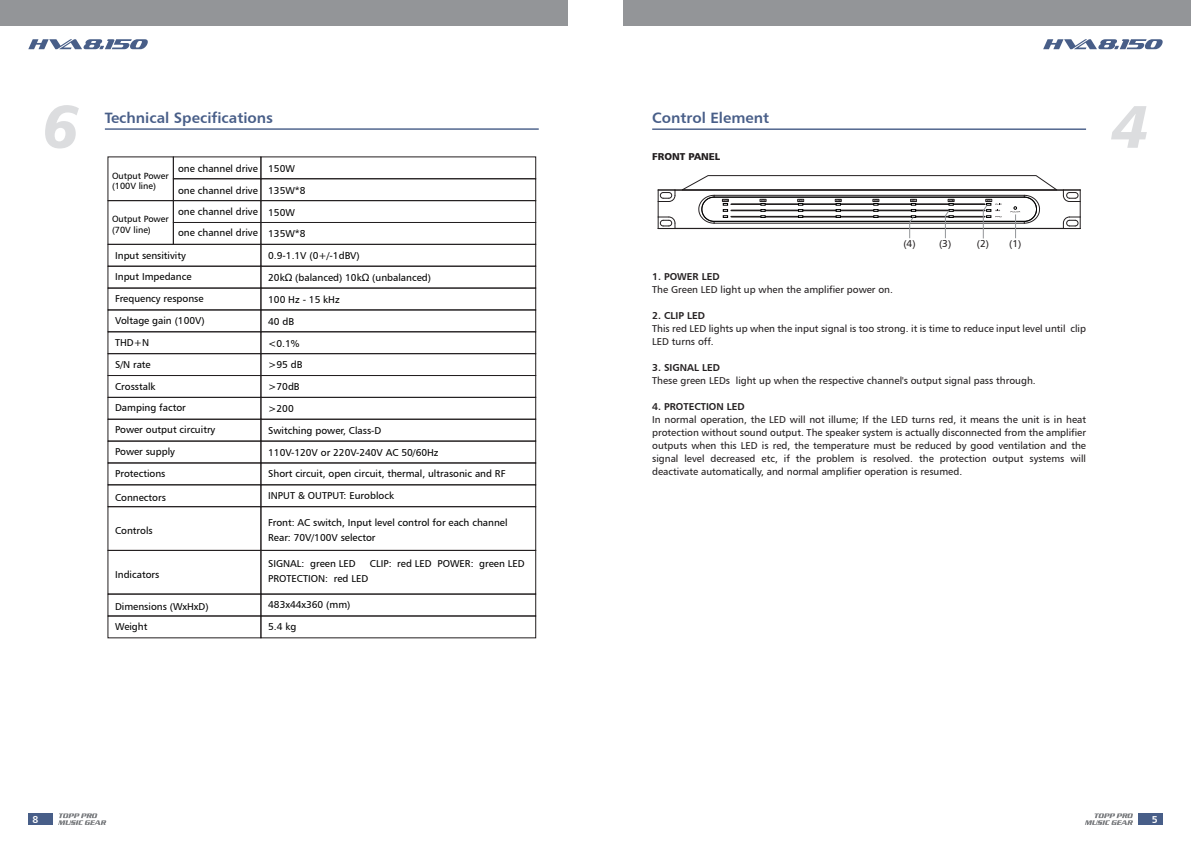
<style>
.page{position:relative;width:1191px;height:842px;background:#fff}
.page>*{position:absolute;margin:0;border:0;box-sizing:border-box;transform-origin:0 0}
.t1{font:60px "Humanist 777 BT Black Italic B";color:#dcdddf}
.t2{font:15px "Humanist 777 BT Bold B";color:#485e88}
.t3{font:10px/21.8px "Humanist 777 BT Roman B";color:#030303}
.t4{font:10px/13px "Humanist 777 BT Roman B";color:#231f20}
.t5{font:10px "Humanist 777 BT Bold B";color:#231f20}
.t6{font:10px "Humanist 777 BT Black B";color:#231f20}
.t7{font:10px "Humanist 777 BT Bold B";color:#fff}
.t8{font:9px/10.7px "Humanist 777 BT Roman B";color:#030303}
</style>
<div class="page">
<hr style="left:105px;top:128px;width:434px;height:2px;background:#485e88">
<div style="left:0;top:0;width:567px;height:26px;background:#939598"></div>
<div style="left:108px;top:616px;width:153px;height:22px;border:1px solid #231f20"></div>
<div style="left:108px;top:594px;width:153px;height:22px;border:1px solid #231f20"></div>
<div style="left:108px;top:506px;width:153px;height:45px;border:1px solid #231f20"></div>
<div style="left:108px;top:485px;width:153px;height:22px;border:1px solid #231f20"></div>
<div style="left:108px;top:463px;width:153px;height:22px;border:1px solid #231f20"></div>
<div style="left:108px;top:441px;width:153px;height:22px;border:1px solid #231f20"></div>
<div style="left:108px;top:419px;width:153px;height:22px;border:1px solid #231f20"></div>
<div style="left:108px;top:375px;width:153px;height:23px;border:1px solid #231f20"></div>
<div style="left:108px;top:353px;width:153px;height:23px;border:1px solid #231f20"></div>
<div style="left:108px;top:332px;width:153px;height:22px;border:1px solid #231f20"></div>
<div style="left:108px;top:310px;width:153px;height:22px;border:1px solid #231f20"></div>
<div style="left:108px;top:288px;width:153px;height:22px;border:1px solid #231f20"></div>
<div style="left:108px;top:266px;width:153px;height:22px;border:1px solid #231f20"></div>
<div style="left:261px;top:616px;width:275px;height:22px;border:1px solid #231f20"></div>
<div style="left:261px;top:594px;width:275px;height:22px;border:1px solid #231f20"></div>
<div style="left:261px;top:506px;width:275px;height:45px;border:1px solid #231f20"></div>
<div style="left:261px;top:485px;width:275px;height:22px;border:1px solid #231f20"></div>
<div style="left:261px;top:463px;width:275px;height:22px;border:1px solid #231f20"></div>
<div style="left:261px;top:441px;width:275px;height:22px;border:1px solid #231f20"></div>
<div style="left:261px;top:419px;width:275px;height:22px;border:1px solid #231f20"></div>
<div style="left:261px;top:375px;width:275px;height:23px;border:1px solid #231f20"></div>
<div style="left:261px;top:353px;width:275px;height:23px;border:1px solid #231f20"></div>
<div style="left:261px;top:332px;width:275px;height:22px;border:1px solid #231f20"></div>
<div style="left:261px;top:310px;width:275px;height:22px;border:1px solid #231f20"></div>
<div style="left:261px;top:288px;width:275px;height:22px;border:1px solid #231f20"></div>
<div style="left:261px;top:266px;width:275px;height:22px;border:1px solid #231f20"></div>
<div style="left:108px;top:200px;width:66px;height:45px;border:1px solid #231f20"></div>
<div style="left:261px;top:222px;width:275px;height:23px;border:1px solid #231f20"></div>
<div style="left:261px;top:200px;width:275px;height:23px;border:1px solid #231f20"></div>
<div style="left:261px;top:179px;width:275px;height:22px;border:1px solid #231f20"></div>
<div style="left:108px;top:157px;width:66px;height:44px;border:1px solid #231f20"></div>
<div style="left:261px;top:157px;width:275px;height:22px;border:1px solid #231f20"></div>
<div style="left:173px;top:222px;width:88px;height:23px;border:1px solid #231f20"></div>
<div style="left:173px;top:200px;width:88px;height:23px;border:1px solid #231f20"></div>
<div style="left:173px;top:179px;width:88px;height:22px;border:1px solid #231f20"></div>
<div style="left:173px;top:157px;width:88px;height:22px;border:1px solid #231f20"></div>
<svg style="left:28px;top:39px;width:120px;height:10px"></svg>
<div style="left:28px;top:813px;width:25px;height:12px;background:#485e88"></div>
<svg style="left:58px;top:813px;width:48px;height:12px"></svg>
<hr style="left:652px;top:128px;width:434px;height:2px;background:#485e88">
<svg style="left:658px;top:175px;width:423px;height:64px"></svg>
<div style="left:624px;top:0;width:567px;height:26px;background:#939598"></div>
<svg style="left:1043px;top:39px;width:119px;height:10px"></svg>
<div style="left:1137px;top:813px;width:25px;height:12px;background:#485e88"></div>
<svg style="left:1085px;top:813px;width:48px;height:12px"></svg>
<h1 class="t1" style="left:43px;top:87px;width:38px">6</h1>
<h2 class="t2" style="left:105px;top:108px;width:170px">Technical Specifications</h2>
<p class="t8" style="left:112px;top:170px;width:58px">Output Power (100V line)</p>
<p class="t8" style="left:112px;top:214px;width:58px">Output Power (70V line)</p>
<p class="t3" style="left:178px;top:158px;width:81px;line-height:21.3px;text-align:justify">one channel drive one channel drive one channel drive one channel drive</p>
<p class="t3" style="left:115px;top:244px;width:102px">Input sensitivity<br>Input Impedance<br>Frequency response<br>Voltage gain (100V)<br>THD+N<br>S/N rate<br>Crosstalk<br>Damping factor<br>Power output circuitry<br>Power supply<br>Protections</p>
<p class="t3" style="left:115px;top:486px;width:52px">Connectors</p>
<p class="t3" style="left:268px;top:158px;width:39px">150W<br>135W*8<br>150W<br>135W*8</p>
<p class="t3" style="left:268px;top:245px;width:239px">0.9-1.1V (0+/-1dBV)<br>20kΩ (balanced) 10kΩ (unbalanced)<br>100 Hz - 15 kHz<br>40 dB<br>&lt;0.1%<br>&gt;95 dB<br>&gt;70dB<br>&gt;200<br>Switching power, Class-D<br>110V-120V or 220V-240V AC 50/60Hz<br>Short circuit, open circuit, thermal, ultrasonic and RF<br>INPUT &amp; OUTPUT: Euroblock</p>
<p class="t3" style="left:115px;top:519px;width:39px">Controls</p>
<p class="t3" style="left:268px;top:514px;width:241px;line-height:15px">Front: AC switch, Input level control for each channel<br>Rear: 70V/100V selector</p>
<p class="t3" style="left:115px;top:563px;width:46px">Indicators</p>
<p class="t3" style="left:268px;top:553px;width:89px">SIGNAL: green LED</p>
<p class="t3" style="left:370px;top:553px;width:156px">CLIP: red LED POWER: green LED</p>
<p class="t3" style="left:268px;top:568px;width:101px">PROTECTION: red LED</p>
<p class="t3" style="left:115px;top:596px;width:95px;line-height:20.1px">Dimensions (WxHxD)<br>Weight</p>
<p class="t3" style="left:268px;top:593px;width:84px">483x44x360 (mm)<br>5.4 kg</p>
<p class="t7" style="left:33px;top:813px;width:7px">8</p>
<h2 class="t2" style="left:652px;top:108px;width:118px">Control Element</h2>
<p class="t6" style="left:652px;top:150px;width:70px">FRONT PANEL</p>
<h1 class="t1" style="left:1111px;top:88px;width:38px">4</h1>
<p class="t4" style="left:903px;top:237px;width:49px">(4) (3)</p>
<p class="t4" style="left:977px;top:237px;width:46px">(2) (1)</p>
<p class="t5" style="left:652px;top:270px;width:69px">1. POWER LED</p>
<p class="t4" style="left:652px;top:283px;width:242px">The Green LED light up when the amplifier power on.</p>
<p class="t5" style="left:652px;top:309px;width:54px">2. CLIP LED</p>
<p class="t4" style="left:652px;top:322px;width:435px">This red LED lights up when the input signal is too strong. it is time to reduce input level until clip<br>LED turns off.</p>
<p class="t5" style="left:652px;top:361px;width:69px">3. SIGNAL LED</p>
<p class="t4" style="left:652px;top:374px;width:385px">These green LEDs light up when the respective channel's output signal pass through.</p>
<p class="t5" style="left:652px;top:400px;width:94px">4. PROTECTION LED</p>
<p class="t4" style="left:652px;top:413px;width:435px;text-align:justify">In normal operation, the LED will not illume; If the LED turns red, it means the unit is in heat protection without sound output. The speaker system is actually disconnected from the amplifier outputs when this LED is red, the temperature must be reduced by good ventilation and the signal level decreased etc, if the problem is resolved. the protection output systems will deactivate automatically, and normal amplifier operation is resumed.</p>
<p class="t7" style="left:1151px;top:813px;width:7px">5</p>
</div>
